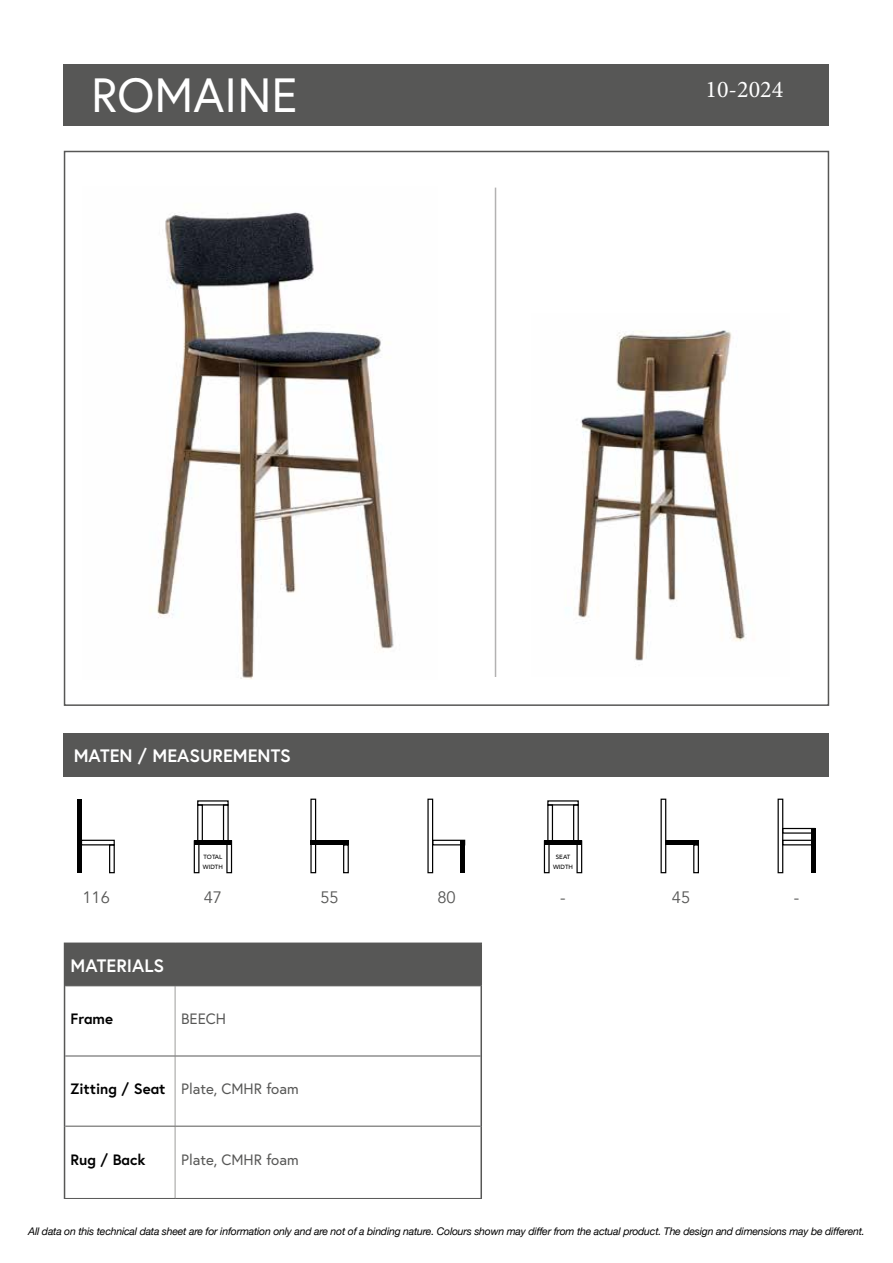
<style>
.page{position:relative;width:893px;height:1263px;background:#fff}
.page>*{position:absolute;margin:0;border:0;box-sizing:border-box;transform-origin:0 0}
.t1{font:48px "Europa";color:#fff}
.t2{font:24px "Minion Pro";color:#fff}
.t3{font:700 18px "Europa";color:#fff}
.t4{font:16.5px "Avenir";color:#575756}
.t5{font:15px "Europa";color:#575756}
.t6{font:700 15px "Europa";color:#000}
.t7{font:italic 10.5px "Helvetica Neue";letter-spacing:-.02em;color:#000}
.t8{font:500 6.15px/9.8px "Avenir";color:#000;text-align:center}
.s1{font-weight:700;color:#000}
</style>
<div class="page">
<div style="left:64px;top:64px;width:765px;height:61px;background:#575756"></div>
<hr style="left:495px;top:188px;width:1px;height:489px;background:#b3b2b2">
<img style="left:156px;top:212px;width:238px;height:467px">
<img style="left:566px;top:330px;width:180px;height:331px">
<div style="left:65px;top:943px;width:416px;height:43px;background:#575756"></div>
<svg style="left:65px;top:986px;width:415px;height:212px"></svg>
<hr style="left:175px;top:986px;width:1px;height:69px;background:#9d9d9c">
<hr style="left:175px;top:1056px;width:1px;height:70px;background:#9d9d9c">
<hr style="left:175px;top:1126px;width:1px;height:72px;background:#9d9d9c">
<hr style="left:64px;top:942px;width:111px;height:2px;background:#575756">
<hr style="left:64px;top:944px;width:1px;height:42px;background:#575756">
<hr style="left:175px;top:942px;width:307px;height:2px;background:#575756">
<hr style="left:480px;top:944px;width:2px;height:42px;background:#575756">
<hr style="left:64px;top:986px;width:1px;height:70px;background:#575756">
<hr style="left:480px;top:986px;width:2px;height:70px;background:#575756">
<hr style="left:64px;top:1056px;width:1px;height:70px;background:#575756">
<hr style="left:480px;top:1056px;width:2px;height:70px;background:#575756">
<hr style="left:64px;top:1126px;width:1px;height:72px;background:#575756">
<hr style="left:480px;top:1126px;width:2px;height:72px;background:#575756">
<hr style="left:65px;top:1055px;width:110px;height:1px;background:#575756">
<hr style="left:175px;top:1055px;width:305px;height:1px;background:#575756">
<hr style="left:65px;top:1126px;width:110px;height:1px;background:#575756">
<hr style="left:175px;top:1126px;width:305px;height:1px;background:#575756">
<hr style="left:64px;top:1198px;width:111px;height:1px;background:#575756">
<hr style="left:175px;top:1198px;width:307px;height:1px;background:#575756">
<div style="left:64px;top:733px;width:765px;height:43px;background:#575756"></div>
<hr style="left:78px;top:799px;width:4px;height:74px;background:#000">
<div style="left:109px;top:844px;width:6px;height:29px;border:1px solid #000"></div>
<div style="left:81px;top:840px;width:34px;height:5px;border:1px solid #000"></div>
<div style="left:427px;top:799px;width:6px;height:74px;border:1px solid #000"></div>
<hr style="left:461px;top:840px;width:4px;height:33px;background:#000">
<div style="left:432px;top:840px;width:33px;height:5px;border:1px solid #000"></div>
<div style="left:778px;top:799px;width:5px;height:74px;border:1px solid #000"></div>
<hr style="left:811px;top:828px;width:4px;height:45px;background:#000">
<div style="left:782px;top:840px;width:33px;height:5px;border:1px solid #000"></div>
<div style="left:782px;top:828px;width:33px;height:6px;border:1px solid #000"></div>
<div style="left:544px;top:840px;width:6px;height:33px;border:1px solid #000"></div>
<div style="left:547px;top:804px;width:6px;height:41px;border:1px solid #000"></div>
<div style="left:576px;top:840px;width:6px;height:33px;border:1px solid #000"></div>
<div style="left:573px;top:804px;width:6px;height:41px;border:1px solid #000"></div>
<div style="left:544px;top:840px;width:38px;height:5px;background:#000"></div>
<div style="left:194px;top:840px;width:5px;height:33px;border:1px solid #000"></div>
<div style="left:197px;top:804px;width:6px;height:41px;border:1px solid #000"></div>
<div style="left:226px;top:840px;width:6px;height:33px;border:1px solid #000"></div>
<div style="left:223px;top:804px;width:6px;height:41px;border:1px solid #000"></div>
<div style="left:194px;top:840px;width:38px;height:5px;background:#000"></div>
<div style="left:310px;top:799px;width:6px;height:74px;border:1px solid #000"></div>
<div style="left:343px;top:844px;width:6px;height:29px;border:1px solid #000"></div>
<div style="left:310px;top:840px;width:39px;height:5px;background:#000"></div>
<div style="left:660px;top:799px;width:6px;height:74px;border:1px solid #000"></div>
<div style="left:693px;top:844px;width:6px;height:29px;border:1px solid #000"></div>
<div style="left:666px;top:840px;width:33px;height:5px;background:#000"></div>
<h1 class="t1" style="left:91px;top:64px;width:208px">ROMAINE</h1>
<h2 class="t2" style="left:705px;top:73px;width:79px">10-2024</h2>
<h3 class="t3" style="left:74px;top:743px;width:219px">MATEN / MEASUREMENTS</h3>
<p class="t8" style="left:203px;top:851px;width:22px;text-align:left">TOTAL<br>WIDTH</p>
<p class="t8" style="left:553px;top:851px;width:22px">SEAT<br>WIDTH</p>
<h3 class="t4" style="left:82px;top:887px;width:29px">116</h3>
<h3 class="t4" style="left:204px;top:887px;width:20px">47</h3>
<h3 class="t4" style="left:320px;top:887px;width:20px">55</h3>
<h3 class="t4" style="left:437px;top:887px;width:20px">80</h3>
<h3 class="t4" style="left:560px;top:887px;width:7px">-</h3>
<h3 class="t4" style="left:672px;top:887px;width:20px">45</h3>
<h3 class="t4" style="left:794px;top:887px;width:7px">-</h3>
<h3 class="t3" style="left:71px;top:953px;width:95px">MATERIALS</h3>
<h3 class="t6" style="left:71px;top:1008px;width:44px">Frame</h3>
<h3 class="t5" style="left:181px;top:1009px;width:46px">BEECH</h3>
<h3 class="t5" style="left:71px;top:1079px;width:230px"><span class="s1">Zitting / Seat</span> Plate, CMHR foam</h3>
<h3 class="t6" style="left:71px;top:1150px;width:77px">Rug / Back</h3>
<h3 class="t5" style="left:181px;top:1150px;width:119px">Plate, CMHR foam</h3>
<p class="t7" style="left:28px;top:1223px;width:838px">All data on this technical data sheet are for information only and are not of a binding nature. Colours shown may differ from the actual product. The design and dimensions may be different.</p>
</div>
